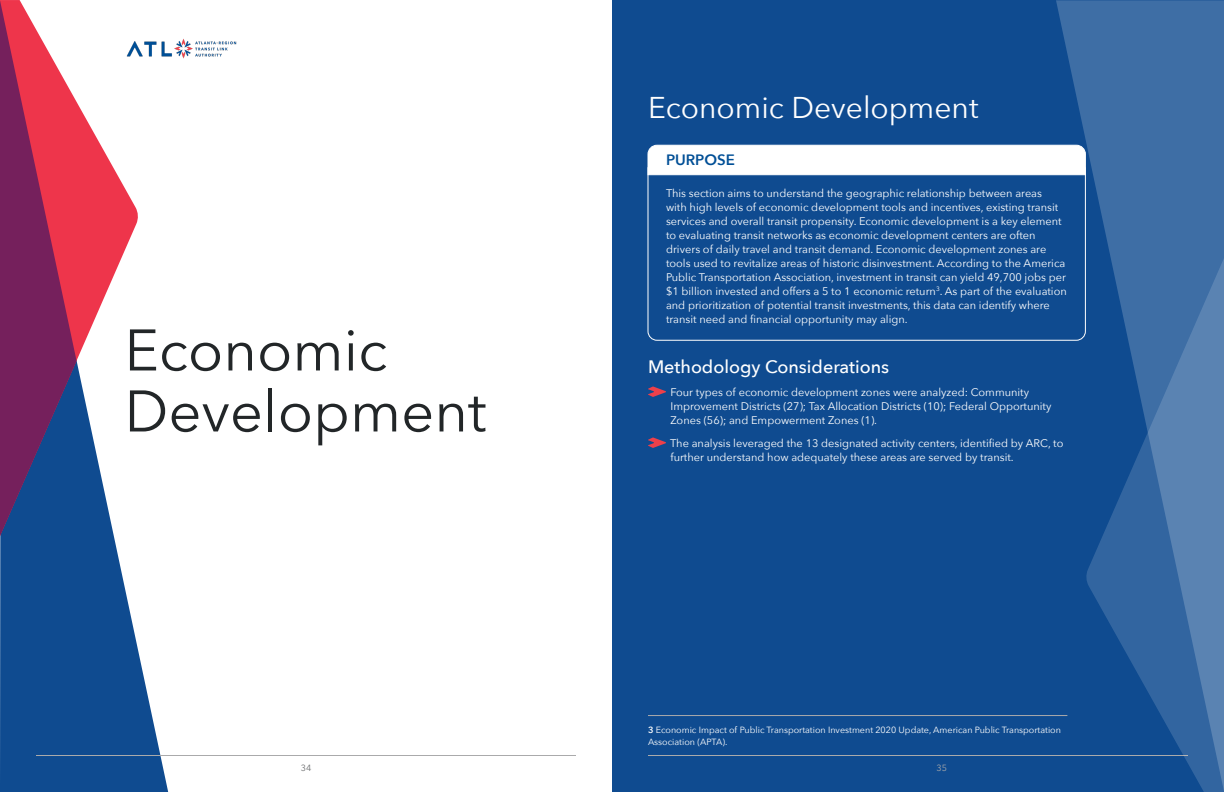
<style>
.page{position:relative;width:1224px;height:792px;background:#fff}
.page>*{position:absolute;margin:0;border:0;box-sizing:border-box;transform-origin:0 0}
.Cover_Title{font:58px/61px "Avenir Next";color:#222628}
.Section_Title_White{font:30px "Avenir Next";color:#fff}
.Methodology{font:500 18px "Avenir Next";color:#fff}
.Purpose_Header--WHIT{font:600 15px "Avenir Next";color:#004f96}
.Purpose_Text--last{font:11px/14px "Avenir Next";color:#fff}
.Takeaways_Text--WHIT{font:11px/14px "Avenir Next";color:#fff}
.Footnote--WHITE{font:9px/12px "Avenir Next";color:#fff}
.t1{font:9px "Avenir Next";color:#6c6e70}
.t2{font:9px "Avenir Next";color:#aaaaab}
.s1{font-weight:600}
</style>
<div class="page">
<div style="left:612px;top:0;width:612px;height:792px;background:#0f4b90"></div>
<svg style="left:0;top:536px;width:168px;height:256px;fill:#0f4b90"></svg>
<svg style="left:77px;top:103px;width:61px;height:433px"></svg>
<svg style="left:0;top:0;width:77px;height:536px;background:#8e3c6b"></svg>
<hr style="left:36px;top:755px;width:540px;height:1px;background:#aaaaab">
<hr style="left:648px;top:755px;width:540px;height:1px;background:#aaaaab">
<img style="left:126px;top:39px;width:111px;height:20px">
<svg style="left:1056px;top:0;width:168px;height:792px"></svg>
<svg style="left:647px;top:144px;width:439px;height:23px;background:#f5f7fa"></svg>
<svg style="left:647px;top:167px;width:439px;height:174px"></svg>
<svg style="left:648px;top:386px;width:18px;height:11px"></svg>
<svg style="left:648px;top:437px;width:18px;height:11px"></svg>
<hr style="left:648px;top:715px;width:419px;height:1px;background:#aaaaab">
<h1 class="Cover_Title" style="left:124px;top:317px;width:363px">Economic<br>Development</h1>
<p class="Section_Title_White" style="left:648px;top:82px;width:332px">Economic Development</p>
<p class="Purpose_Header--WHIT" style="left:666px;top:147px;width:70px">PURPOSE</p>
<p class="Purpose_Text--last" style="left:666px;top:185px;width:402px">This section aims to understand the geographic relationship between areas<br>with high levels of economic development tools and incentives, existing transit services and overall transit propensity. Economic development is a key element to evaluating transit networks as economic development centers are often drivers of daily travel and transit demand. Economic development zones are tools used to revitalize areas of historic disinvestment. According to the America Public Transportation Association, investment in transit can yield 49,700 jobs per $1 billion invested and offers a 5 to 1 economic return<sup>3</sup>. As part of the evaluation and prioritization of potential transit investments, this data can identify where transit need and financial opportunity may align.</p>
<p class="Methodology" style="left:648px;top:351px;width:243px">Methodology Considerations</p>
<p class="Takeaways_Text--WHIT" style="left:670px;top:384px;width:382px">Four types of economic development zones were analyzed: Community<br>Improvement Districts (27); Tax Allocation Districts (10); Federal Opportunity<br>Zones (56); and Empowerment Zones (1).</p>
<p class="Takeaways_Text--WHIT" style="left:670px;top:435px;width:395px">The analysis leveraged the 13 designated activity centers, identified by ARC, to further understand how adequately these areas are served by transit.</p>
<p class="Footnote--WHITE" style="left:648px;top:723px;width:414px"><span class="s1">3</span> Economic Impact of Public Transportation Investment 2020 Update, American Public Transportation<br>Association (APTA).</p>
<p class="t1" style="left:301px;top:760px;width:12px">34</p>
<p class="t2" style="left:936px;top:760px;width:12px">35</p>
</div>
